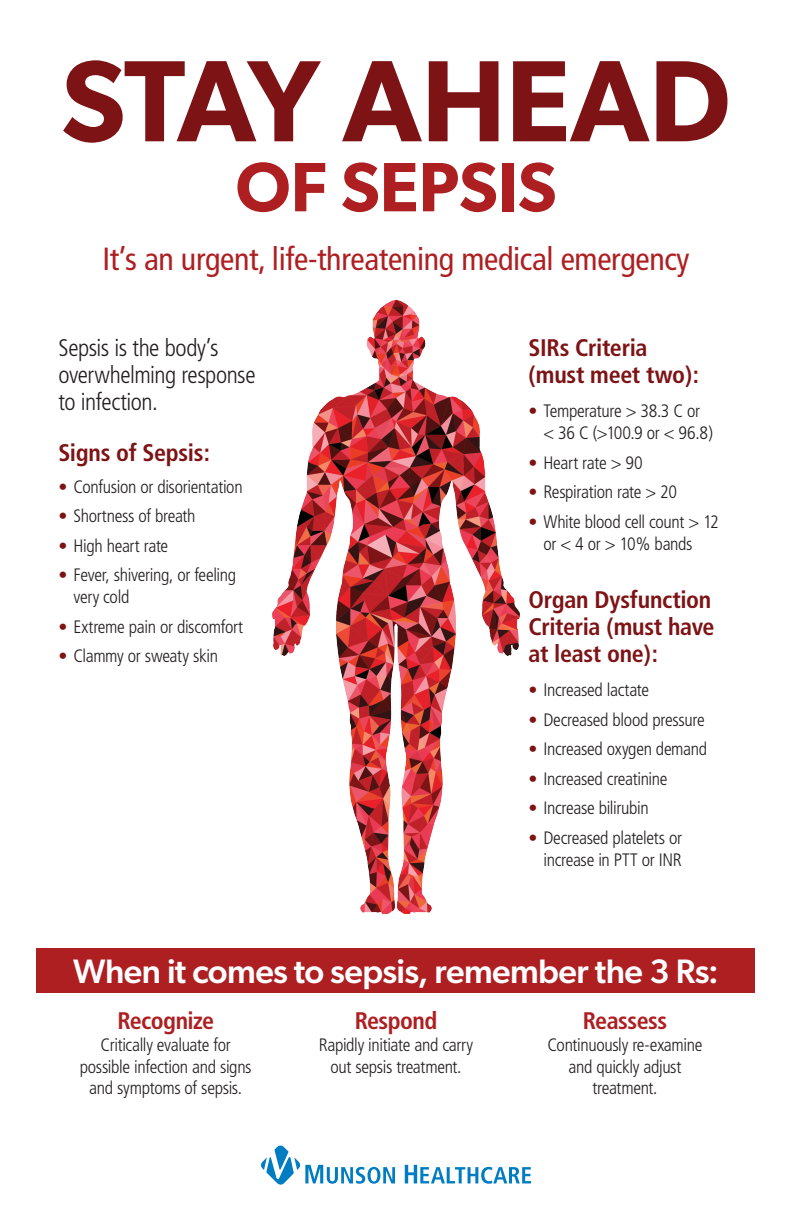
<style>
.page{position:relative;width:792px;height:1224px;background:#fff}
.page>*{position:absolute;margin:0;border:0;box-sizing:border-box;transform-origin:0 0}
.t1{font:600 116px "Gibson";color:#7e1315}
.t2{font:600 70px "Gibson";color:#ae1f22}
.t3{font:500 34px "Gibson";letter-spacing:-.015em;color:#fff}
.t4{font:condensed 32px "Frutiger";letter-spacing:-.01em;color:#ae1f22}
.t5{font:700 condensed 24px/27px "Frutiger";letter-spacing:-.015em;color:#7e1315}
.t6{font:300 condensed 24px/27px "Frutiger";letter-spacing:-.02em;color:#231f20}
.t7{font:700 condensed 24px "Frutiger";letter-spacing:-.025em;color:#ae1f22}
.t8{font:300 condensed 18px/21.6px "Frutiger";letter-spacing:-.02em;color:#231f20;text-align:center}
.s1{color:#7e1315}
</style>
<div class="page">
<img style="left:272px;top:300px;width:248px;height:614px">
<div style="left:36px;top:948px;width:720px;height:45px;background:#ae1f22"></div>
<svg style="left:405px;top:1165px;width:126px;height:19px"></svg>
<svg style="left:261px;top:1145px;width:134px;height:40px"></svg>
<p class="t1" style="left:61px;top:32px;width:671px">STAY AHEAD</p>
<p class="t2" style="left:236px;top:145px;width:322px">OF SEPSIS</p>
<p class="t4" style="left:102px;top:241px;width:589px">It’s an urgent, life-threatening medical emergency</p>
<p class="t6" style="left:58px;top:335px;width:199px">Sepsis is the body’s overwhelming response to infection.</p>
<p class="t5" style="left:58px;top:439px;width:153px">Signs of Sepsis:</p>
<p class="t8" style="left:58px;top:476px;width:186px"><span class="s1">•</span> Confusion or disorientation</p>
<p class="t8" style="left:58px;top:506px;width:139px"><span class="s1">•</span> Shortness of breath</p>
<p class="t8" style="left:58px;top:535px;width:111px"><span class="s1">•</span> High heart rate</p>
<p class="t8" style="left:73px;top:564px;width:164px;line-height:22px;text-align:left;text-indent:-15px"><span class="s1">•</span> Fever, shivering, or feeling very cold</p>
<p class="t8" style="left:58px;top:616px;width:186px"><span class="s1">•</span> Extreme pain or discomfort</p>
<p class="t8" style="left:58px;top:646px;width:161px"><span class="s1">•</span> Clammy or sweaty skin</p>
<p class="t5" style="left:528px;top:334px;width:172px">SIRs Criteria (must meet two):</p>
<p class="t8" style="left:543px;top:400px;width:171px;line-height:22px;text-align:left;text-indent:-15px"><span class="s1">•</span> Temperature &gt; 38.3 C or &lt; 36 C (&gt;100.9 or &lt; 96.8)</p>
<p class="t8" style="left:528px;top:452px;width:116px"><span class="s1">•</span> Heart rate &gt; 90</p>
<p class="t8" style="left:528px;top:481px;width:150px"><span class="s1">•</span> Respiration rate &gt; 20</p>
<p class="t8" style="left:543px;top:511px;width:177px;line-height:22px;text-align:left;text-indent:-15px"><span class="s1">•</span> White blood cell count &gt; 12 or &lt; 4 or &gt; 10% bands</p>
<p class="t5" style="left:528px;top:586px;width:188px">Organ Dysfunction<br>Criteria (must have at least one):</p>
<p class="t8" style="left:528px;top:679px;width:122px"><span class="s1">•</span> Increased lactate</p>
<p class="t8" style="left:528px;top:709px;width:178px"><span class="s1">•</span> Decreased blood pressure</p>
<p class="t8" style="left:528px;top:738px;width:180px"><span class="s1">•</span> Increased oxygen demand</p>
<p class="t8" style="left:528px;top:768px;width:141px"><span class="s1">•</span> Increased creatinine</p>
<p class="t8" style="left:528px;top:797px;width:122px"><span class="s1">•</span> Increase bilirubin</p>
<p class="t8" style="left:528px;top:827px;width:155px;line-height:22px;text-align:right"><span class="s1">•</span> Decreased platelets or increase in PTT or INR</p>
<p class="t3" style="left:73px;top:951px;width:647px">When it comes to sepsis, remember the 3 Rs:</p>
<p class="t7" style="left:117px;top:1007px;width:98px">Recognize</p>
<p class="t8" style="left:80px;top:1034px;width:173px">Critically evaluate for possible infection and signs and symptoms of sepsis.</p>
<p class="t7" style="left:355px;top:1007px;width:84px">Respond</p>
<p class="t8" style="left:319px;top:1034px;width:156px">Rapidly initiate and carry out sepsis treatment.</p>
<p class="t7" style="left:583px;top:1007px;width:86px">Reassess</p>
<p class="t8" style="left:548px;top:1034px;width:156px">Continuously re-examine and quickly adjust treatment.</p>
</div>
